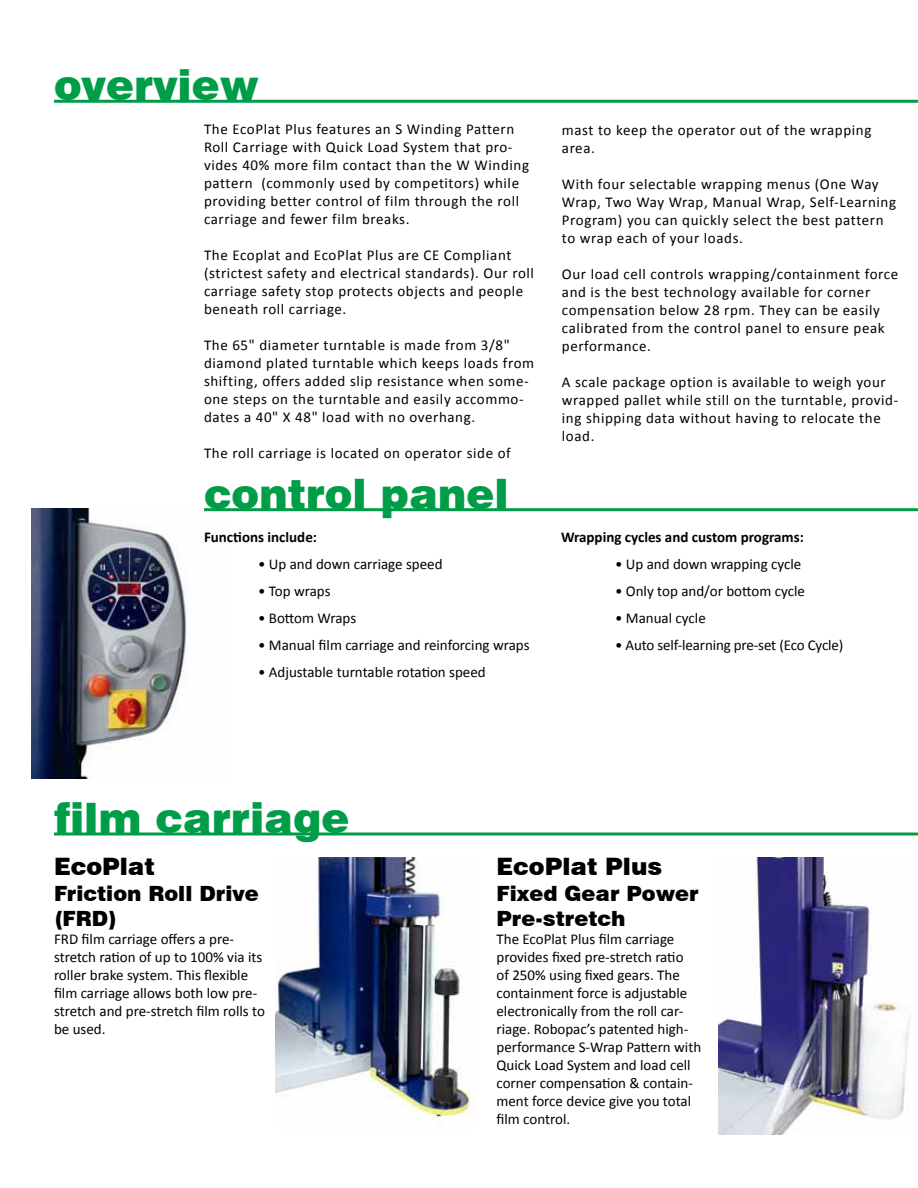
<style>
.page{position:relative;width:918px;height:1188px;background:#fff}
.page>*{position:absolute;margin:0;border:0;box-sizing:border-box;transform-origin:0 0}
.t1{font:900 42px "Swiss 721 BT";color:#009d48}
.t2{font:900 24px "Swiss 721 BT";color:#000}
.t3{font:900 21px/25.2px "Swiss 721 BT";color:#000}
.t4{font:15px/18px "Calibri";letter-spacing:.035em;color:#000}
.t5{font:15px/18px "Calibri";color:#000}
.t6{font:700 15px "Calibri";color:#000}
.t7{font:15px "Calibri";letter-spacing:-.01em;color:#000}
</style>
<div class="page">
<img style="left:32px;top:509px;width:196px;height:269px">
<img style="left:275px;top:857px;width:201px;height:260px">
<svg style="left:54px;top:832px;width:864px;height:4px;background:#3fb575"></svg>
<hr style="left:204px;top:508px;width:714px;height:3px;background:#009d48">
<img style="left:718px;top:857px;width:191px;height:277px">
<hr style="left:54px;top:100px;width:864px;height:3px;background:#009d48">
<p class="t1" style="left:54px;top:60px;width:206px">overview</p>
<p class="t4" style="left:204px;top:120px;width:327px">The EcoPlat Plus features an S Winding Pattern Roll Carriage with Quick Load System that pro&shy;vides 40% more film contact than the W Winding pattern (commonly used by competitors) while providing better control of film through the roll carriage and fewer film breaks.</p>
<p class="t4" style="left:204px;top:246px;width:332px">The Ecoplat and EcoPlat Plus are CE Compliant (strictest safety and electrical standards). Our roll carriage safety stop protects objects and people beneath roll carriage.</p>
<p class="t4" style="left:204px;top:336px;width:332px">The 65" diameter turntable is made from 3/8" diamond plated turntable which keeps loads from shifting, offers added slip resistance when some&shy;one steps on the turntable and easily accommo&shy;dates a 40" X 48" load with no overhang.</p>
<p class="t4" style="left:204px;top:444px;width:308px">The roll carriage is located on operator side of</p>
<p class="t1" style="left:204px;top:468px;width:306px">control panel</p>
<p class="t6" style="left:204px;top:528px;width:115px">Functions include:</p>
<p class="t5" style="left:258px;top:556px;width:186px">• Up and down carriage speed</p>
<p class="t5" style="left:258px;top:583px;width:74px">• Top wraps</p>
<p class="t5" style="left:258px;top:610px;width:100px">• Bottom Wraps</p>
<p class="t5" style="left:258px;top:637px;width:273px">• Manual film carriage and reinforcing wraps</p>
<p class="t5" style="left:258px;top:664px;width:229px">• Adjustable turntable rotation speed</p>
<p class="t4" style="left:562px;top:121px;width:311px">mast to keep the operator out of the wrapping area.</p>
<p class="t4" style="left:562px;top:175px;width:336px">With four selectable wrapping menus (One Way Wrap, Two Way Wrap, Manual Wrap, Self-Learning Program) you can quickly select the best pattern to wrap each of your loads.</p>
<p class="t4" style="left:562px;top:265px;width:338px">Our load cell controls wrapping/containment force and is the best technology available for corner compensation below 28 rpm. They can be easily calibrated from the control panel to ensure peak performance.</p>
<p class="t4" style="left:562px;top:373px;width:338px">A scale package option is available to weigh your wrapped pallet while still on the turntable, provid&shy;ing shipping data without having to relocate the load.</p>
<p class="t6" style="left:561px;top:528px;width:244px">Wrapping cycles and custom programs:</p>
<p class="t5" style="left:615px;top:556px;width:188px">• Up and down wrapping cycle</p>
<p class="t5" style="left:615px;top:583px;width:192px">• Only top and/or bottom cycle</p>
<p class="t5" style="left:615px;top:610px;width:92px">• Manual cycle</p>
<p class="t7" style="left:615px;top:636px;width:230px">• Auto self-learning pre-set (Eco Cycle)</p>
<p class="t1" style="left:54px;top:792px;width:297px">film carriage</p>
<p class="t2" style="left:54px;top:852px;width:102px">EcoPlat</p>
<p class="t3" style="left:54px;top:880px;width:206px">Friction Roll Drive (FRD)</p>
<p class="t5" style="left:54px;top:930px;width:213px">FRD film carriage offers a pre&shy;stretch ration of up to 100% via its roller brake system. This flexible film carriage allows both low pre&shy;stretch and pre-stretch film rolls to be used.</p>
<p class="t2" style="left:496px;top:852px;width:167px">EcoPlat Plus</p>
<p class="t3" style="left:496px;top:880px;width:204px">Fixed Gear Power<br>Pre-stretch</p>
<p class="t5" style="left:496px;top:930px;width:206px">The EcoPlat Plus film carriage provides fixed pre-stretch ratio<br>of 250% using fixed gears. The containment force is adjustable electronically from the roll car&shy;riage. Robopac’s patented high&shy;performance S-Wrap Pattern with<br>Quick Load System and load cell corner compensation &amp; contain&shy;ment force device give you total film control.</p>
</div>
